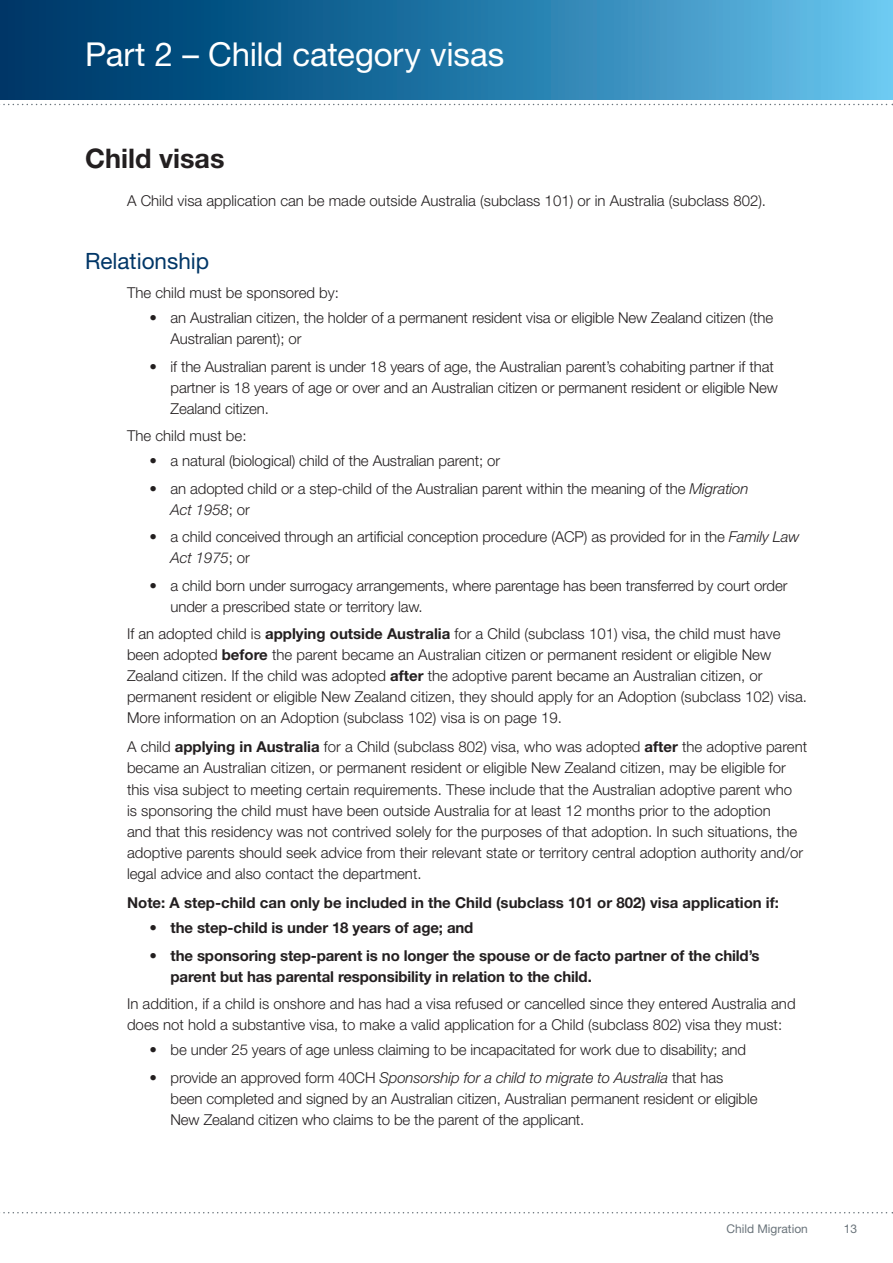
<style>
.page{position:relative;width:893px;height:1263px;background:#fff}
.page>*{position:absolute;margin:0;border:0;box-sizing:border-box;transform-origin:0 0}
.A4_BOOKLET_HEADING{font:33px "Helvetica Neue LT Std";letter-spacing:-.005em;color:#fff}
.HEADING_ONE{font:700 27px "Helvetica Neue LT Std";color:#231f20}
.HEADING_TWO{font:22.5px "Helvetica Neue LT Std";color:#003667}
.BODY{font:300 15px/21px "Helvetica Neue LT Std";color:#231f20}
.BODY_BEFORE_BULLET{font:700 15px/21px "Helvetica Neue LT Std";letter-spacing:-.01em;color:#231f20}
.BODY_BEFORE_BULLET-2{font:300 15px/21px "Helvetica Neue LT Std";color:#231f20}
.t1{font:12px "Helvetica Neue LT Std";color:#6a747b}
.s1{font-style:italic}
.s2{font-weight:700}
.s3{font-weight:300}
</style>
<div class="page">
<svg style="left:0;top:104px;width:893px;height:1px"></svg>
<svg style="left:0;top:1212px;width:893px;height:1px"></svg>
<div style="left:1px;top:0;width:892px;height:99px;background:linear-gradient(to right,#002f61,#61c1ec)"></div>
<p class="A4_BOOKLET_HEADING" style="left:85px;top:35px;width:421px">Part 2 – Child category visas</p>
<p class="HEADING_ONE" style="left:85px;top:142px;width:141px">Child visas</p>
<p class="BODY" style="left:127px;top:190px;width:641px">A Child visa application can be made outside Australia (subclass 101) or in Australia (subclass 802).</p>
<p class="HEADING_TWO" style="left:85px;top:247px;width:126px">Relationship</p>
<p class="BODY_BEFORE_BULLET-2" style="left:127px;top:282px;width:213px">The child must be sponsored by:</p>
<p class="BODY" style="left:171px;top:307px;width:604px;text-indent:-21px">• an Australian citizen, the holder of a permanent resident visa or eligible New Zealand citizen (the<br>Australian parent); or</p>
<p class="BODY" style="left:171px;top:356px;width:609px;text-indent:-21px">• if the Australian parent is under 18 years of age, the Australian parent’s cohabiting partner if that partner is 18 years of age or over and an Australian citizen or permanent resident or eligible New<br>Zealand citizen.</p>
<p class="BODY_BEFORE_BULLET-2" style="left:127px;top:425px;width:121px">The child must be:</p>
<p class="BODY" style="left:150px;top:450px;width:352px">• a natural (biological) child of the Australian parent; or</p>
<p class="BODY" style="left:171px;top:478px;width:579px;text-indent:-21px">• an adopted child or a step-child of the Australian parent within the meaning of the <span class="s1">Migration<br>Act 1958</span>; or</p>
<p class="BODY" style="left:171px;top:526px;width:631px;text-indent:-21px">• a child conceived through an artificial conception procedure (ACP) as provided for in the <span class="s1">Family Law<br>Act 1975</span>; or</p>
<p class="BODY" style="left:171px;top:574px;width:618px;text-indent:-21px">• a child born under surrogacy arrangements, where parentage has been transferred by court order under a prescribed state or territory law.</p>
<p class="BODY" style="left:127px;top:623px;width:681px">If an adopted child is <span class="s2">applying outside Australia</span> for a Child (subclass 101) visa, the child must have been adopted <span class="s2">before</span> the parent became an Australian citizen or permanent resident or eligible New Zealand citizen. If the child was adopted <span class="s2">after</span> the adoptive parent became an Australian citizen, or permanent resident or eligible New Zealand citizen, they should apply for an Adoption (subclass 102) visa.<br>More information on an Adoption (subclass 102) visa is on page 19.</p>
<p class="BODY" style="left:127px;top:736px;width:682px">A child <span class="s2">applying in Australia</span> for a Child (subclass 802) visa, who was adopted <span class="s2">after</span> the adoptive parent became an Australian citizen, or permanent resident or eligible New Zealand citizen, may be eligible for this visa subject to meeting certain requirements. These include that the Australian adoptive parent who<br>is sponsoring the child must have been outside Australia for at least 12 months prior to the adoption<br>and that this residency was not contrived solely for the purposes of that adoption. In such situations, the adoptive parents should seek advice from their relevant state or territory central adoption authority and/or legal advice and also contact the department.</p>
<p class="BODY_BEFORE_BULLET" style="left:127px;top:892px;width:653px">Note: A step-child can only be included in the Child (subclass 101 or 802) visa application if:</p>
<p class="BODY_BEFORE_BULLET" style="left:150px;top:917px;width:325px"><span class="s3">•</span> the step-child is under 18 years of age; and</p>
<p class="BODY_BEFORE_BULLET" style="left:171px;top:944px;width:591px;text-indent:-21px"><span class="s3">•</span> the sponsoring step-parent is no longer the spouse or de facto partner of the child’s parent but has parental responsibility in relation to the child.</p>
<p class="BODY_BEFORE_BULLET-2" style="left:127px;top:993px;width:670px">In addition, if a child is onshore and has had a visa refused or cancelled since they entered Australia and does not hold a substantive visa, to make a valid application for a Child (subclass 802) visa they must:</p>
<p class="BODY" style="left:150px;top:1039px;width:598px">• be under 25 years of age unless claiming to be incapacitated for work due to disability; and</p>
<p class="BODY" style="left:171px;top:1066px;width:588px;text-indent:-21px">• provide an approved form 40CH <span class="s1">Sponsorship for a child to migrate to Australia</span> that has been completed and signed by an Australian citizen, Australian permanent resident or eligible<br>New Zealand citizen who claims to be the parent of the applicant.</p>
<p class="t1" style="left:726px;top:1222px;width:83px">Child Migration</p>
<p class="t1" style="left:844px;top:1222px;width:15px">13</p>
</div>
